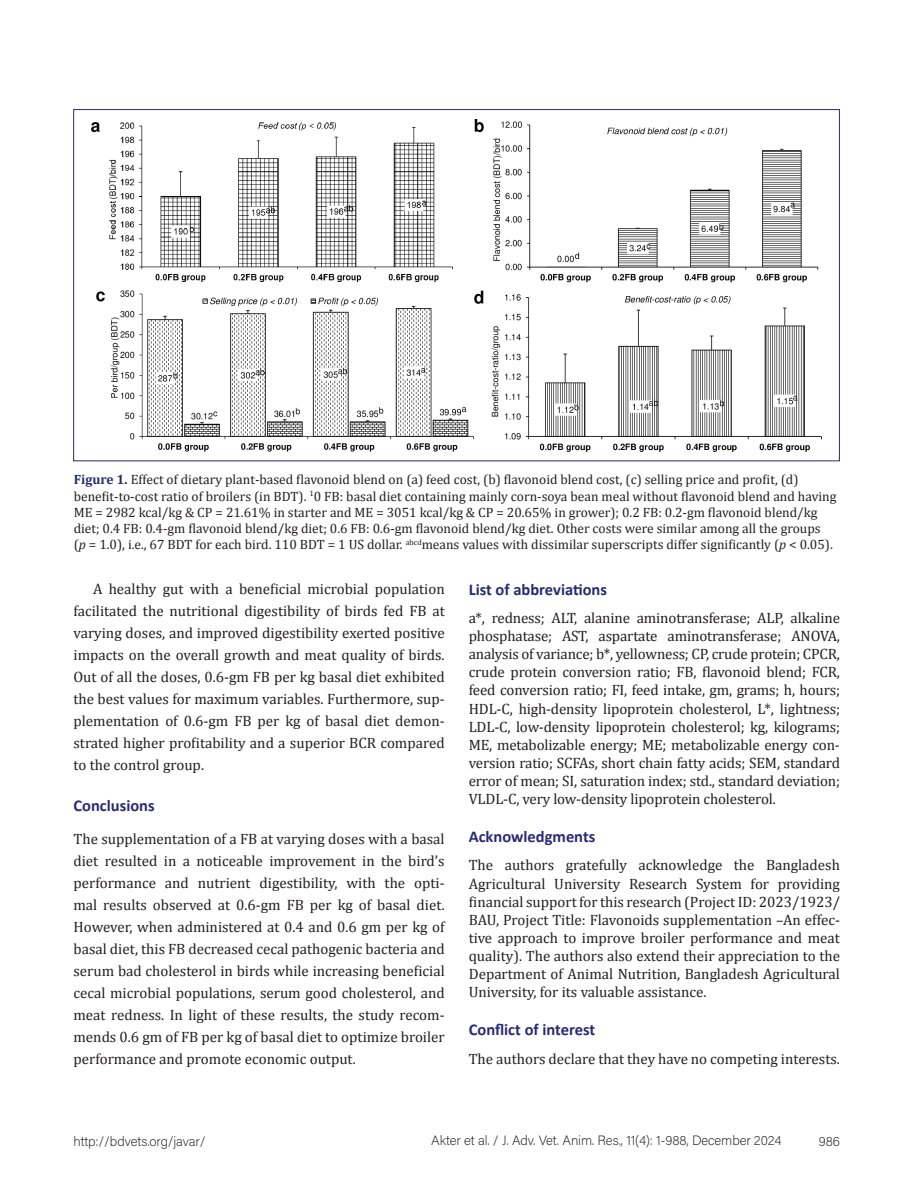
<style>
.page{position:relative;width:918px;height:1188px;background:#fff}
.page>*{position:absolute;margin:0;border:0;box-sizing:border-box;transform-origin:0 0}
.t1{font:700 16.5px "Calibri";color:#292a73}
.t2{font:15px/18.1px "Cambria";color:#231f20;text-align:justify}
.t3{font:13.5px/16.2px "Cambria";color:#231f20}
.t4{font:13.5px "Acumin Variable Concept";letter-spacing:-.01em;color:#231f20}
.s1{font-weight:700;color:#292a73}
.s2{font-style:italic}
</style>
<div class="page">
<img style="left:92px;top:119px;width:729px;height:332px">
<p class="t3" style="left:74px;top:472px;width:764px"><span class="s1">Figure 1.</span> Effect of dietary plant-based flavonoid blend on (a) feed cost, (b) flavonoid blend cost, (c) selling price and profit, (d) benefit-to-cost ratio of broilers (in BDT). <sup>1</sup>0 FB: basal diet containing mainly corn-soya bean meal without flavonoid blend and having ME = 2982 kcal/kg &amp; CP = 21.61% in starter and ME = 3051 kcal/kg &amp; CP = 20.65% in grower); 0.2 FB: 0.2-gm flavonoid blend/kg diet; 0.4 FB: 0.4-gm flavonoid blend/kg diet; 0.6 FB: 0.6-gm flavonoid blend/kg diet. Other costs were similar among all the groups<br>(<span class="s2">p</span> = 1.0), i.e., 67 BDT for each bird. 110 BDT = 1 US dollar. <sup>abcd</sup>means values with dissimilar superscripts differ significantly (<span class="s2">p</span> &lt; 0.05).</p>
<p class="t2" style="left:74px;top:578px;width:373px;line-height:22px;text-indent:20px">A healthy gut with a beneficial microbial population facilitated the nutritional digestibility of birds fed FB at varying doses, and improved digestibility exerted positive impacts on the overall growth and meat quality of birds.<br>Out of all the doses, 0.6-gm FB per kg basal diet exhibited the best values for maximum variables. Furthermore, sup&shy;plementation of 0.6-gm FB per kg of basal diet demon&shy;strated higher profitability and a superior BCR compared to the control group.</p>
<p class="t1" style="left:74px;top:796px;width:83px">Conclusions</p>
<p class="t2" style="left:74px;top:828px;width:373px;line-height:21.9px">The supplementation of a FB at varying doses with a basal diet resulted in a noticeable improvement in the bird’s performance and nutrient digestibility, with the opti&shy;mal results observed at 0.6-gm FB per kg of basal diet.<br>However, when administered at 0.4 and 0.6 gm per kg of basal diet, this FB decreased cecal pathogenic bacteria and serum bad cholesterol in birds while increasing beneficial cecal microbial populations, serum good cholesterol, and meat redness. In light of these results, the study recom&shy;mends 0.6 gm of FB per kg of basal diet to optimize broiler performance and promote economic output.</p>
<p class="t1" style="left:469px;top:579px;width:140px">List of abbreviations</p>
<p class="t2" style="left:469px;top:609px;width:373px">a*, redness; ALT, alanine aminotransferase; ALP, alkaline phosphatase; AST, aspartate aminotransferase; ANOVA, analysis of variance; b*, yellowness; CP, crude protein; CPCR, crude protein conversion ratio; FB, flavonoid blend; FCR, feed conversion ratio; FI, feed intake, gm, grams; h, hours; HDL-C, high-density lipoprotein cholesterol, L*, lightness; LDL-C, low-density lipoprotein cholesterol; kg, kilograms; ME, metabolizable energy; ME; metabolizable energy con&shy;version ratio; SCFAs, short chain fatty acids; SEM, standard error of mean; SI, saturation index; std., standard deviation; VLDL-C, very low-density lipoprotein cholesterol.</p>
<p class="t1" style="left:469px;top:826px;width:128px">Acknowledgments</p>
<p class="t2" style="left:469px;top:856px;width:373px">The authors gratefully acknowledge the Bangladesh Agricultural University Research System for providing financial support for this research (Project ID: 2023/1923/ BAU, Project Title: Flavonoids supplementation –An effec&shy;tive approach to improve broiler performance and meat quality). The authors also extend their appreciation to the Department of Animal Nutrition, Bangladesh Agricultural University, for its valuable assistance.</p>
<p class="t1" style="left:469px;top:1019px;width:128px">Conflict of interest</p>
<p class="t2" style="left:469px;top:1049px;width:373px">The authors declare that they have no competing interests.</p>
<p class="t4" style="left:74px;top:1132px;width:134px">http://bdvets.org/javar/</p>
<p class="t4" style="left:431px;top:1131px;width:352px">Akter et al. / J. Adv. Vet. Anim. Res., 11(4): 1-988, December 2024</p>
<p class="t4" style="left:819px;top:1132px;width:23px">986</p>
</div>
